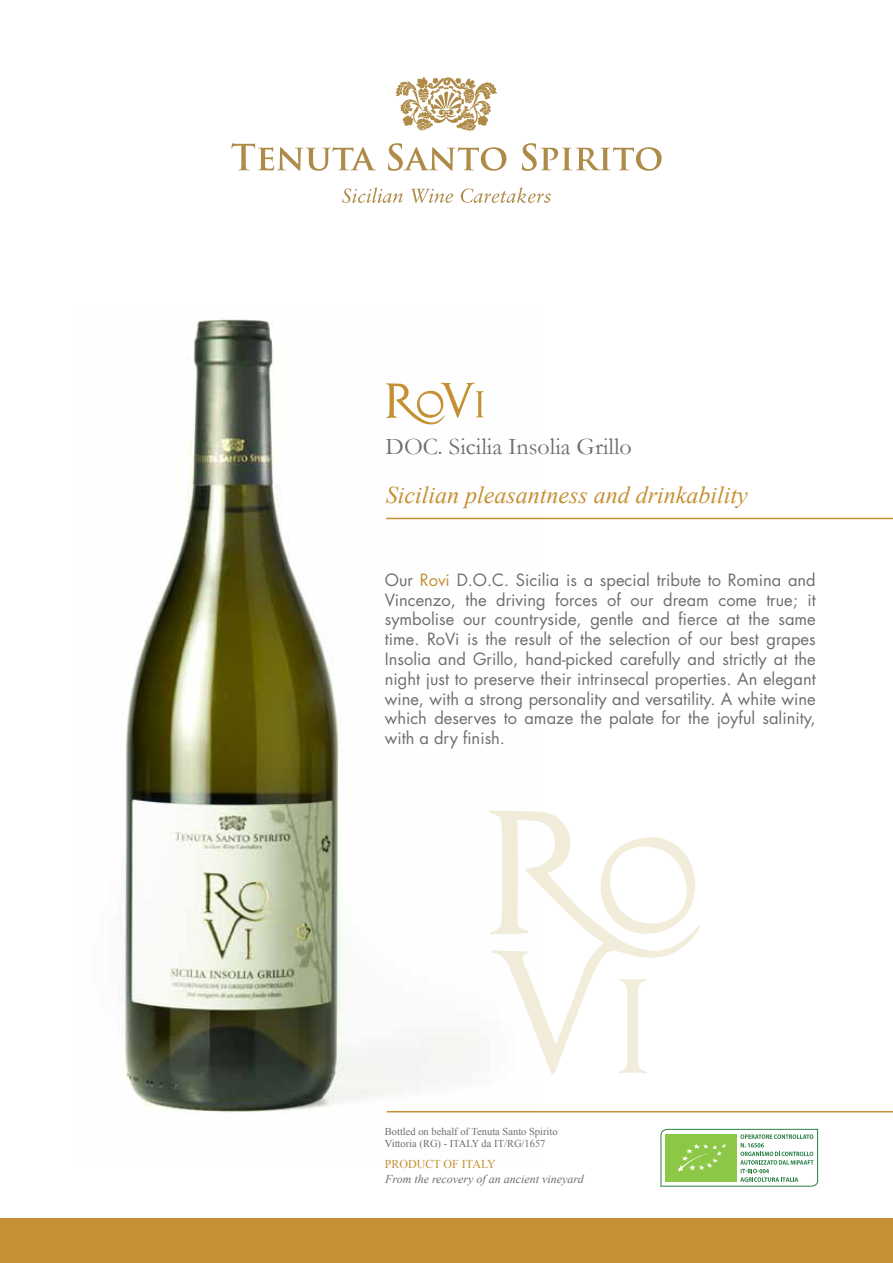
<style>
.page{position:relative;width:893px;height:1263px;background:#fff}
.page>*{position:absolute;margin:0;border:0;box-sizing:border-box;transform-origin:0 0}
.t1{font:italic 24px "Times New Roman";color:#c59033}
.t2{font:24px "Garamond";color:#6d6e71}
.t3{font:16.5px/19.8px "Futura";color:#6d6e71;text-align:justify}
.t4{font:italic 12px "Times New Roman";color:#6d6e71}
.t5{font:12px "Times New Roman";color:#c59033}
.t6{font:10.5px/12px "Times New Roman";color:#6d6e71}
.s1{color:#c59033}
</style>
<div class="page">
<svg style="left:660px;top:1129px;width:158px;height:58px"></svg>
<svg style="left:342px;top:187px;width:61px;height:16px"></svg>
<svg style="left:411px;top:189px;width:42px;height:14px"></svg>
<svg style="left:461px;top:187px;width:90px;height:16px"></svg>
<svg style="left:396px;top:77px;width:101px;height:54px"></svg>
<svg style="left:231px;top:143px;width:145px;height:28px"></svg>
<svg style="left:388px;top:143px;width:118px;height:28px"></svg>
<svg style="left:522px;top:143px;width:140px;height:28px"></svg>
<img style="left:124px;top:319px;width:412px;height:795px">
<div style="left:0;top:1218px;width:893px;height:45px;background:#c59033"></div>
<hr style="left:386px;top:518px;width:507px;height:1px;background:#c59033">
<svg style="left:386px;top:383px;width:98px;height:41px"></svg>
<svg style="left:489px;top:810px;width:211px;height:264px"></svg>
<hr style="left:387px;top:1111px;width:506px;height:1px;background:#c59033">
<h1 class="t2" style="left:386px;top:430px;width:248px">DOC. Sicilia Insolia Grillo</h1>
<h1 class="t1" style="left:386px;top:479px;width:364px">Sicilian pleasantness and drinkability</h1>
<p class="t3" style="left:385px;top:570px;width:432px">Our <span class="s1">Rovi</span> D.O.C. Sicilia is a special tribute to Romina and Vincenzo, the driving forces of our dream come true; it symbolise our countryside, gentle and fierce at the same time. RoVi is the result of the selection of our best grapes Insolia and Grillo, hand-picked carefully and strictly at the night just to preserve their intrinsecal properties. An elegant wine, with a strong personality and versatility. A white wine which deserves to amaze the palate for the joyful salinity, with a dry finish.</p>
<p class="t6" style="left:385px;top:1125px;width:174px">Bottled on behalf of Tenuta Santo Spirito<br>Vittoria (RG) - ITALY da IT/RG/1657</p>
<p class="t5" style="left:385px;top:1156px;width:112px">PRODUCT OF ITALY</p>
<p class="t4" style="left:385px;top:1171px;width:200px">From the recovery of an ancient vineyard</p>
</div>
